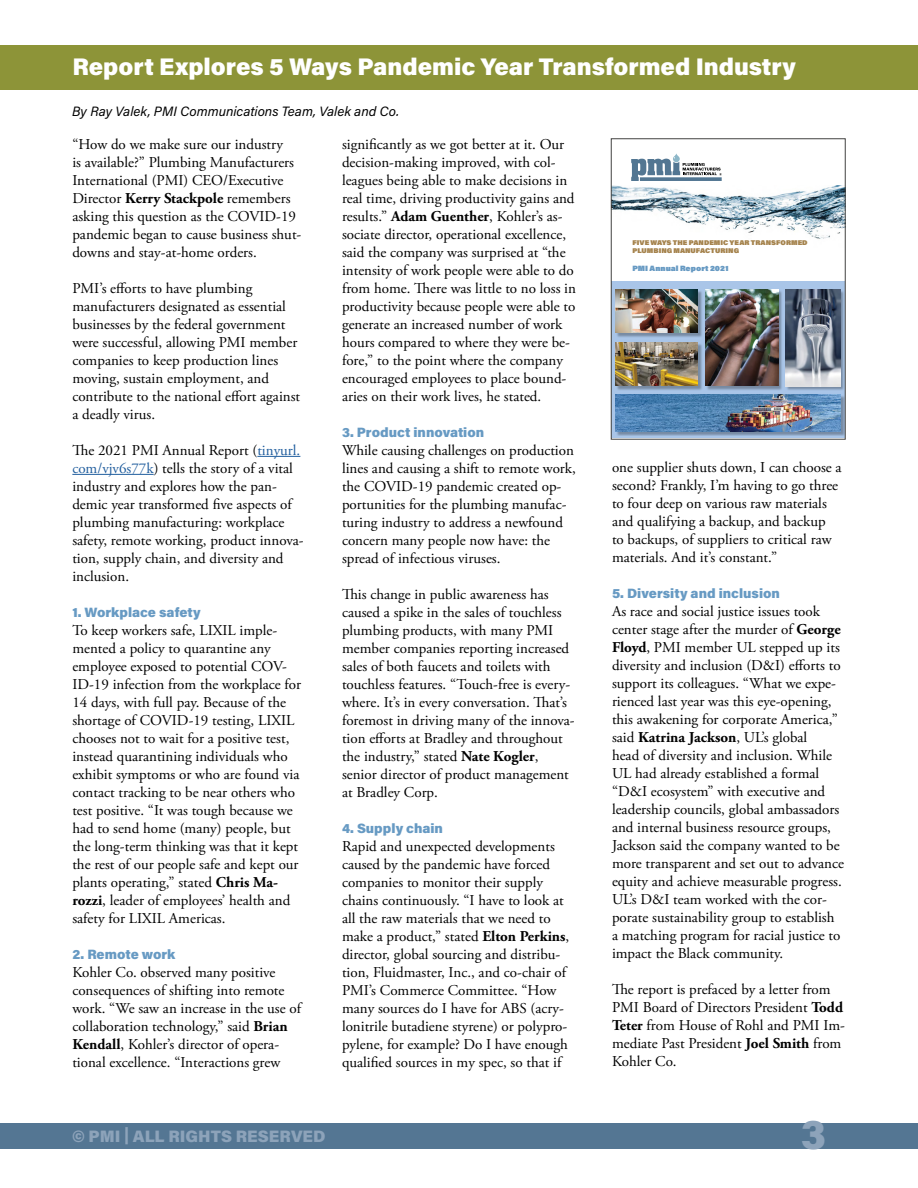
<style>
.page{position:relative;width:918px;height:1188px;background:#fff}
.page>*{position:absolute;margin:0;border:0;box-sizing:border-box;transform-origin:0 0}
.t1{font:900 40.5px "Acumin Pro";color:#8da3ba}
.inside_headline{font:900 24px "Acumin Pro";color:#fff}
.t2{font:900 16.5px "Acumin Pro";color:#8da3ba}
.body{font:15px/18px "Adobe Garamond Pro";color:#000}
.firstlinebold{font:900 13.5px "Acumin Pro";color:#679ac3}
.byline{font:italic 13.5px "Acumin Pro";color:#000}
.t3{font:900 7.65px "Acumin Pro";color:#679ac3}
.t4{font:900 6.9px/8.2px "Acumin Pro";color:#a5834d}
.s1{font-weight:700}
.s2{color:#215e9e}
</style>
<div class="page">
<div style="left:0;top:45px;width:918px;height:45px;background:#8d9438"></div>
<div style="left:0;top:1123px;width:918px;height:25px;background:#547693"></div>
<hr style="left:257px;top:456px;width:43px;height:1px;background:#215e9e">
<hr style="left:72px;top:474px;width:82px;height:1px;background:#215e9e">
<img style="left:613px;top:185px;width:231px;height:54px">
<svg style="left:673px;top:153px;width:7px;height:9px"></svg>
<svg style="left:631px;top:157px;width:91px;height:24px"></svg>
<div style="left:611px;top:281px;width:234px;height:156px;background:#a9c5e8"></div>
<div style="left:786px;top:290px;width:59px;height:101px;background:#000;opacity:.3"></div>
<img style="left:786px;top:289px;width:54px;height:97px">
<div style="left:616px;top:343px;width:87px;height:48px;background:#000;opacity:.3"></div>
<img style="left:616px;top:342px;width:82px;height:44px">
<div style="left:706px;top:290px;width:77px;height:101px;background:#000;opacity:.3"></div>
<img style="left:706px;top:289px;width:72px;height:97px">
<div style="left:616px;top:395px;width:229px;height:41px;background:#000;opacity:.3"></div>
<img style="left:616px;top:394px;width:225px;height:37px">
<div style="left:616px;top:290px;width:87px;height:48px;background:#000;opacity:.3"></div>
<img style="left:616px;top:289px;width:82px;height:44px">
<div style="left:611px;top:138px;width:235px;height:302px;border:1px solid #424240"></div>
<p class="inside_headline" style="left:72px;top:49px;width:725px">Report Explores 5 Ways Pandemic Year Transformed Industry</p>
<p class="byline" style="left:72px;top:102px;width:329px">By Ray Valek, PMI Communications Team, Valek and Co.</p>
<p class="body" style="left:72px;top:136px;width:231px">“How do we make sure our industry<br>is available?” Plumbing Manufacturers International (PMI) CEO/Executive Director <span class="s1">Kerry Stackpole</span> remembers asking this question as the COVID-19 pandemic began to cause business shut&shy;downs and stay-at-home orders.</p>
<p class="body" style="left:72px;top:280px;width:229px">PMI’s efforts to have plumbing manufacturers designated as essential businesses by the federal government were successful, allowing PMI member companies to keep production lines moving, sustain employment, and contribute to the national effort against a deadly virus.</p>
<p class="body" style="left:72px;top:442px;width:233px">The 2021 PMI Annual Report (<span class="s2">tinyurl. com/vjv6s77k</span>) tells the story of a vital industry and explores how the pan&shy;demic year transformed five aspects of plumbing manufacturing: workplace safety, remote working, product innova&shy;tion, supply chain, and diversity and inclusion.</p>
<p class="firstlinebold" style="left:72px;top:603px;width:130px">1. Workplace safety</p>
<p class="body" style="left:72px;top:622px;width:230px">To keep workers safe, LIXIL imple&shy;mented a policy to quarantine any employee exposed to potential COV-ID-19 infection from the workplace for 14 days, with full pay. Because of the shortage of COVID-19 testing, LIXIL chooses not to wait for a positive test, instead quarantining individuals who exhibit symptoms or who are found via contact tracking to be near others who test positive. “It was tough because we had to send home (many) people, but the long-term thinking was that it kept the rest of our people safe and kept our plants operating,” stated <span class="s1">Chris Ma&shy;rozzi</span>, leader of employees’ health and safety for LIXIL Americas.</p>
<p class="firstlinebold" style="left:72px;top:945px;width:105px">2. Remote work</p>
<p class="body" style="left:72px;top:964px;width:230px">Kohler Co. observed many positive consequences of shifting into remote work. “We saw an increase in the use of collaboration technology,” said <span class="s1">Brian Kendall</span>, Kohler’s director of opera&shy;tional excellence. “Interactions grew</p>
<p class="body" style="left:342px;top:136px;width:235px">significantly as we got better at it. Our decision-making improved, with col&shy;leagues being able to make decisions in real time, driving productivity gains and results.” <span class="s1">Adam Guenther</span>, Kohler’s as&shy;sociate director, operational excellence, said the company was surprised at “the intensity of work people were able to do from home. There was little to no loss in productivity because people were able to generate an increased number of work hours compared to where they were be&shy;fore,” to the point where the company encouraged employees to place bound&shy;aries on their work lives, he stated.</p>
<p class="firstlinebold" style="left:342px;top:423px;width:144px">3. Product innovation</p>
<p class="body" style="left:342px;top:442px;width:235px">While causing challenges on production lines and causing a shift to remote work, the COVID-19 pandemic created op&shy;portunities for the plumbing manufac&shy;turing industry to address a newfound concern many people now have: the spread of infectious viruses.</p>
<p class="body" style="left:342px;top:586px;width:234px">This change in public awareness has caused a spike in the sales of touchless plumbing products, with many PMI member companies reporting increased sales of both faucets and toilets with touchless features. “Touch-free is every&shy;where. It’s in every conversation. That’s foremost in driving many of the innova&shy;tion efforts at Bradley and throughout the industry,” stated <span class="s1">Nate Kogler</span>, senior director of product management at Bradley Corp.</p>
<p class="firstlinebold" style="left:342px;top:819px;width:103px">4. Supply chain</p>
<p class="body" style="left:342px;top:838px;width:229px">Rapid and unexpected developments caused by the pandemic have forced companies to monitor their supply chains continuously. “I have to look at all the raw materials that we need to make a product,” stated <span class="s1">Elton Perkins</span>, director, global sourcing and distribu&shy;tion, Fluidmaster, Inc., and co-chair of PMI’s Commerce Committee. “How many sources do I have for ABS (acry&shy;lonitrile butadiene styrene) or polypro&shy;pylene, for example? Do I have enough qualified sources in my spec, so that if</p>
<p class="t4" style="left:632px;top:238px;width:177px">FIVE WAYS THE PANDEMIC YEAR TRANSFORMED<br>PLUMBING MANUFACTURING</p>
<p class="t3" style="left:632px;top:263px;width:98px">PMI Annual Report 2021</p>
<p class="body" style="left:612px;top:459px;width:231px">one supplier shuts down, I can choose a second? Frankly, I’m having to go three to four deep on various raw materials and qualifying a backup, and backup<br>to backups, of suppliers to critical raw materials. And it’s constant.”</p>
<p class="firstlinebold" style="left:612px;top:584px;width:170px">5. Diversity and inclusion</p>
<p class="body" style="left:612px;top:603px;width:234px">As race and social justice issues took center stage after the murder of <span class="s1">George Floyd</span>, PMI member UL stepped up its diversity and inclusion (D&amp;I) efforts to support its colleagues. “What we expe&shy;rienced last year was this eye-opening, this awakening for corporate America,” said <span class="s1">Katrina Jackson</span>, UL’s global<br>head of diversity and inclusion. While UL had already established a formal “D&amp;I ecosystem” with executive and leadership councils, global ambassadors and internal business resource groups, Jackson said the company wanted to be more transparent and set out to advance equity and achieve measurable progress.<br>UL’s D&amp;I team worked with the cor&shy;porate sustainability group to establish a matching program for racial justice to impact the Black community.</p>
<p class="body" style="left:612px;top:981px;width:234px">The report is prefaced by a letter from<br>PMI Board of Directors President <span class="s1">Todd<br>Teter</span> from House of Rohl and PMI Im&shy;mediate Past President <span class="s1">Joel Smith</span> from<br>Kohler Co.</p>
<p class="t2" style="left:72px;top:1124px;width:255px">© PMI | ALL RIGHTS RESERVED</p>
<h1 class="t1" style="left:801px;top:1106px;width:26px">3</h1>
</div>
